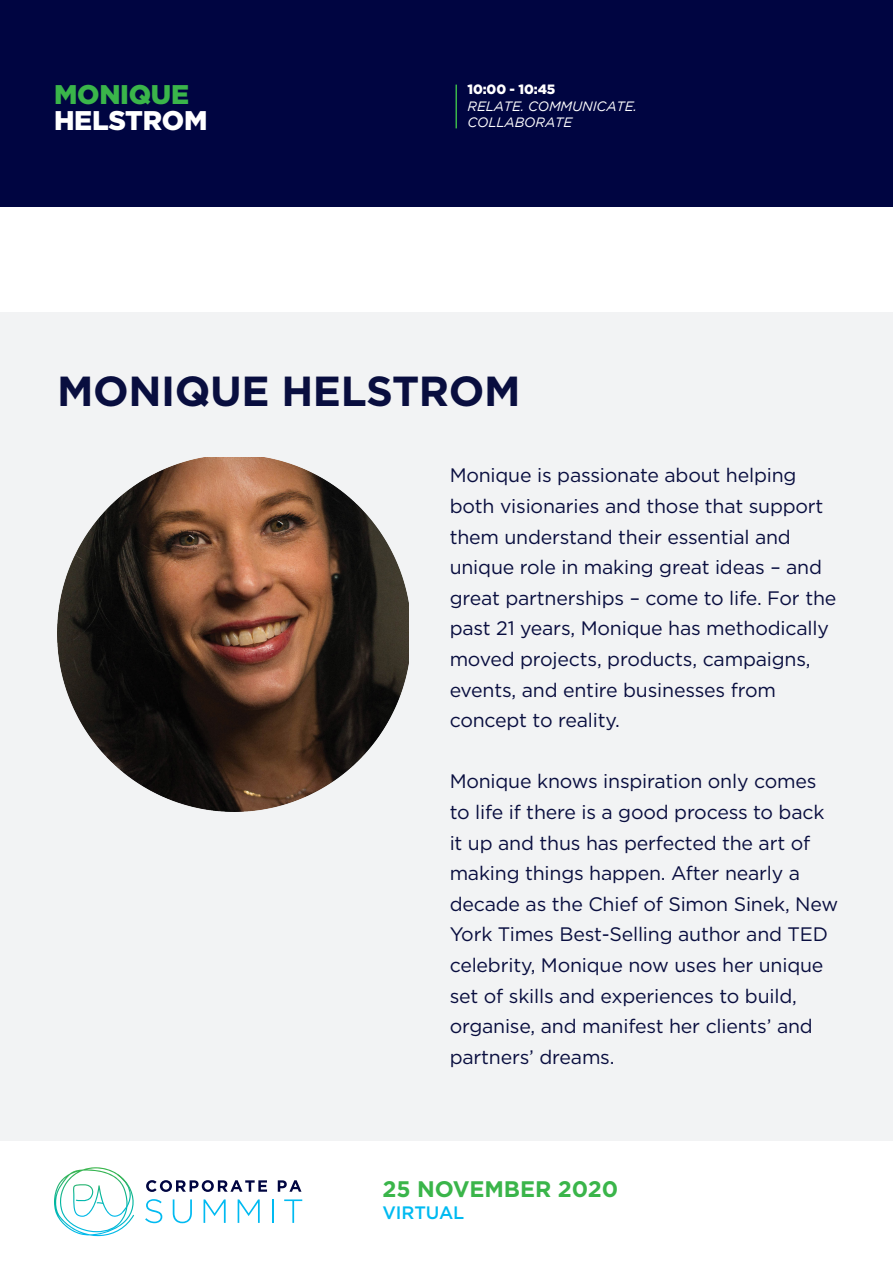
<style>
.page{position:relative;width:893px;height:1263px;background:#fff}
.page>*{position:absolute;margin:0;border:0;box-sizing:border-box;transform-origin:0 0}
.t1{font:700 42px "Gotham";letter-spacing:-.01em;color:#090e3f}
.t2{font:900 27px "Gotham";letter-spacing:-.01em;color:#fff}
.t3{font:900 27px "Gotham";letter-spacing:-.01em;color:#3ab54a}
.t4{font:700 22.5px "Gotham";letter-spacing:-.005em;color:#3ab54a}
.t5{font:19.5px/30.6px "Gotham";letter-spacing:-.01em;color:#090e3f}
.t6{font:500 18px "Gotham";letter-spacing:-.005em;color:#00baf1}
.t7{font:italic 13.5px/16.5px "Gotham";letter-spacing:-.01em;color:#fff}
.s1{font-weight:900;font-style:normal}
</style>
<div class="page">
<svg style="left:146px;top:1180px;width:121px;height:12px"></svg>
<svg style="left:278px;top:1180px;width:23px;height:12px"></svg>
<svg style="left:145px;top:1199px;width:17px;height:24px"></svg>
<svg style="left:173px;top:1199px;width:19px;height:24px"></svg>
<svg style="left:204px;top:1199px;width:22px;height:24px"></svg>
<svg style="left:238px;top:1199px;width:22px;height:24px"></svg>
<hr style="left:272px;top:1199px;width:2px;height:24px;background:#00baf1">
<svg style="left:284px;top:1199px;width:18px;height:24px"></svg>
<svg style="left:54px;top:1167px;width:80px;height:69px"></svg>
<div style="left:0;top:0;width:893px;height:207px;background:#000541"></div>
<div style="left:0;top:312px;width:893px;height:828px;background:#f2f3f4"></div>
<hr style="left:455px;top:85px;width:2px;height:43px;background:#3ab54a">
<img style="left:57px;top:457px;width:352px;height:355px">
<p class="t3" style="left:54px;top:79px;width:137px">MONIQUE</p>
<p class="t2" style="left:54px;top:105px;width:155px">HELSTROM</p>
<p class="t7" style="left:467px;top:81px;width:171px"><span class="s1">10:00 - 10:45<br></span>RELATE. COMMUNICATE.<br>COLLABORATE</p>
<p class="t1" style="left:57px;top:363px;width:465px">MONIQUE HELSTROM</p>
<p class="t5" style="left:450px;top:460px;width:388px">Monique is passionate about helping both visionaries and those that support them understand their essential and unique role in making great ideas – and great partnerships – come to life. For the past 21 years, Monique has methodically moved projects, products, campaigns, events, and entire businesses from concept to reality.</p>
<p class="t5" style="left:450px;top:766px;width:390px">Monique knows inspiration only comes to life if there is a good process to back it up and thus has perfected the art of making things happen. After nearly a decade as the Chief of Simon Sinek, New York Times Best-Selling author and TED celebrity, Monique now uses her unique set of skills and experiences to build, organise, and manifest her clients’ and partners’ dreams.</p>
<p class="t4" style="left:382px;top:1174px;width:237px">25 NOVEMBER 2020</p>
<p class="t6" style="left:382px;top:1201px;width:83px">VIRTUAL</p>
</div>
